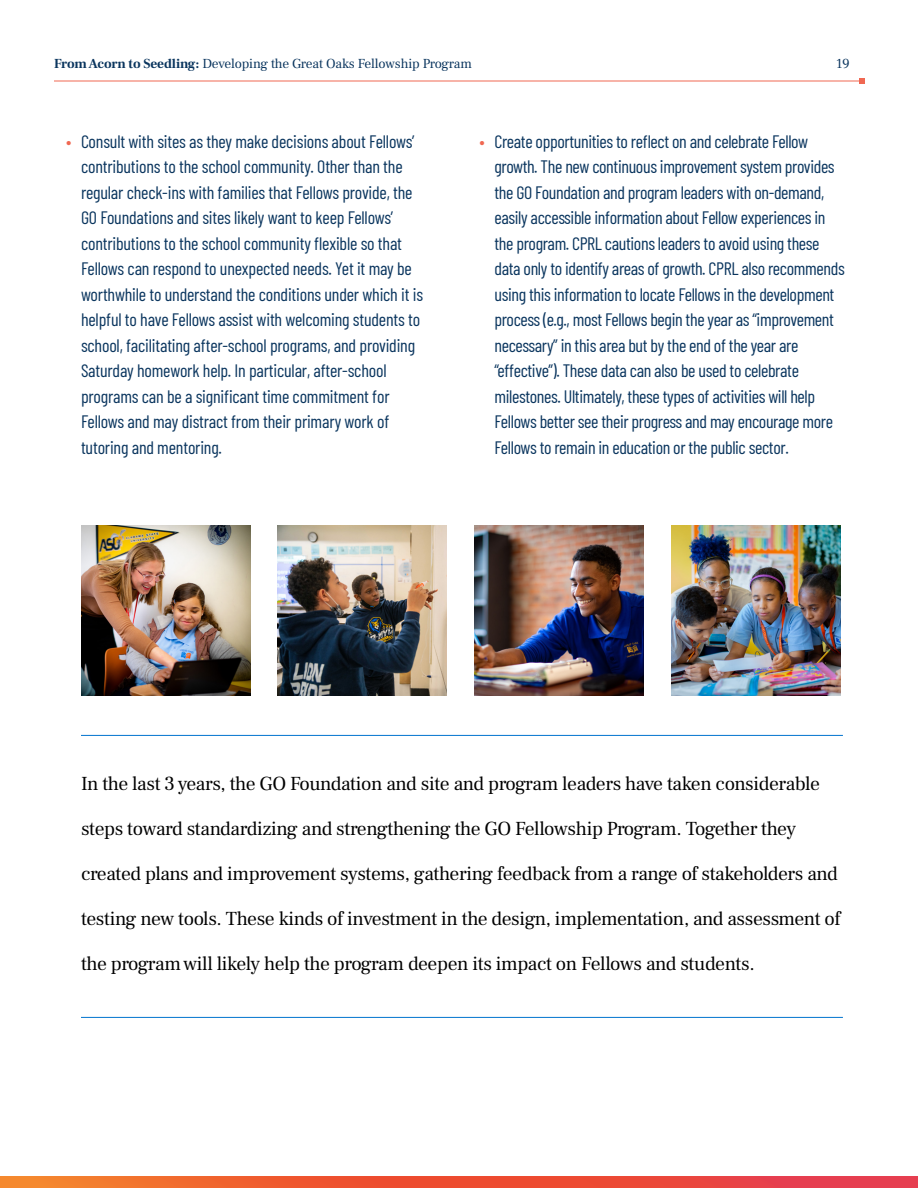
<style>
.page{position:relative;width:918px;height:1188px;background:#fff}
.page>*{position:absolute;margin:0;border:0;box-sizing:border-box;transform-origin:0 0}
.Major_Point{font:19.5px "Frank Ruhl Libre";letter-spacing:-.02em;color:#000}
.t1{font:18px/25.5px "Barlow Condensed";letter-spacing:-.02em;color:#0a355e}
.t2{font:13.5px "Frank Ruhl Libre";letter-spacing:-.01em;color:#0a355e}
.s1{font-weight:700}
.s2{color:#f06852}
</style>
<div class="page">
<hr style="left:54px;top:81px;width:810px;height:1px;background:#f06852">
<svg style="left:0;top:1176px;width:918px;height:12px;background:#ed5436"></svg>
<svg style="left:860px;top:78px;width:5px;height:6px"></svg>
<hr style="left:81px;top:735px;width:762px;height:1px;background:#0073ce">
<hr style="left:81px;top:1017px;width:762px;height:1px;background:#0073ce">
<img style="left:81px;top:526px;width:169px;height:169px">
<img style="left:277px;top:526px;width:170px;height:169px">
<img style="left:474px;top:526px;width:170px;height:169px">
<img style="left:671px;top:526px;width:170px;height:169px">
<p class="t2" style="left:54px;top:55px;width:419px"><span class="s1">From Acorn to Seedling:</span> Developing the Great Oaks Fellowship Program</p>
<p class="t2" style="left:836px;top:55px;width:15px">19</p>
<p class="t1" style="left:81px;top:127px;width:344px;text-indent:-15px"><span class="s2">•</span> Consult with sites as they make decisions about Fellows’ contributions to the school community. Other than the regular check-ins with families that Fellows provide, the GO Foundations and sites likely want to keep Fellows’ contributions to the school community flexible so that Fellows can respond to unexpected needs. Yet it may be worthwhile to understand the conditions under which it is helpful to have Fellows assist with welcoming students to school, facilitating after-school programs, and providing Saturday homework help. In particular, after-school programs can be a significant time commitment for Fellows and may distract from their primary work of tutoring and mentoring.</p>
<p class="t1" style="left:494px;top:127px;width:352px;text-indent:-15px"><span class="s2">•</span> Create opportunities to reflect on and celebrate Fellow growth. The new continuous improvement system provides the GO Foundation and program leaders with on-demand, easily accessible information about Fellow experiences in the program. CPRL cautions leaders to avoid using these data only to identify areas of growth. CPRL also recommends using this information to locate Fellows in the development process (e.g., most Fellows begin the year as “improvement necessary” in this area but by the end of the year are “effective”). These data can also be used to celebrate milestones. Ultimately, these types of activities will help Fellows better see their progress and may encourage more Fellows to remain in education or the public sector.</p>
<p class="Major_Point" style="left:81px;top:771px;width:740px">In the last 3 years, the GO Foundation and site and program leaders have taken considerable</p>
<p class="Major_Point" style="left:81px;top:816px;width:717px">steps toward standardizing and strengthening the GO Fellowship Program. Together they</p>
<p class="Major_Point" style="left:81px;top:861px;width:758px">created plans and improvement systems, gathering feedback from a range of stakeholders and</p>
<p class="Major_Point" style="left:81px;top:906px;width:761px">testing new tools. These kinds of investment in the design, implementation, and assessment of</p>
<p class="Major_Point" style="left:81px;top:951px;width:675px">the program will likely help the program deepen its impact on Fellows and students.</p>
</div>
